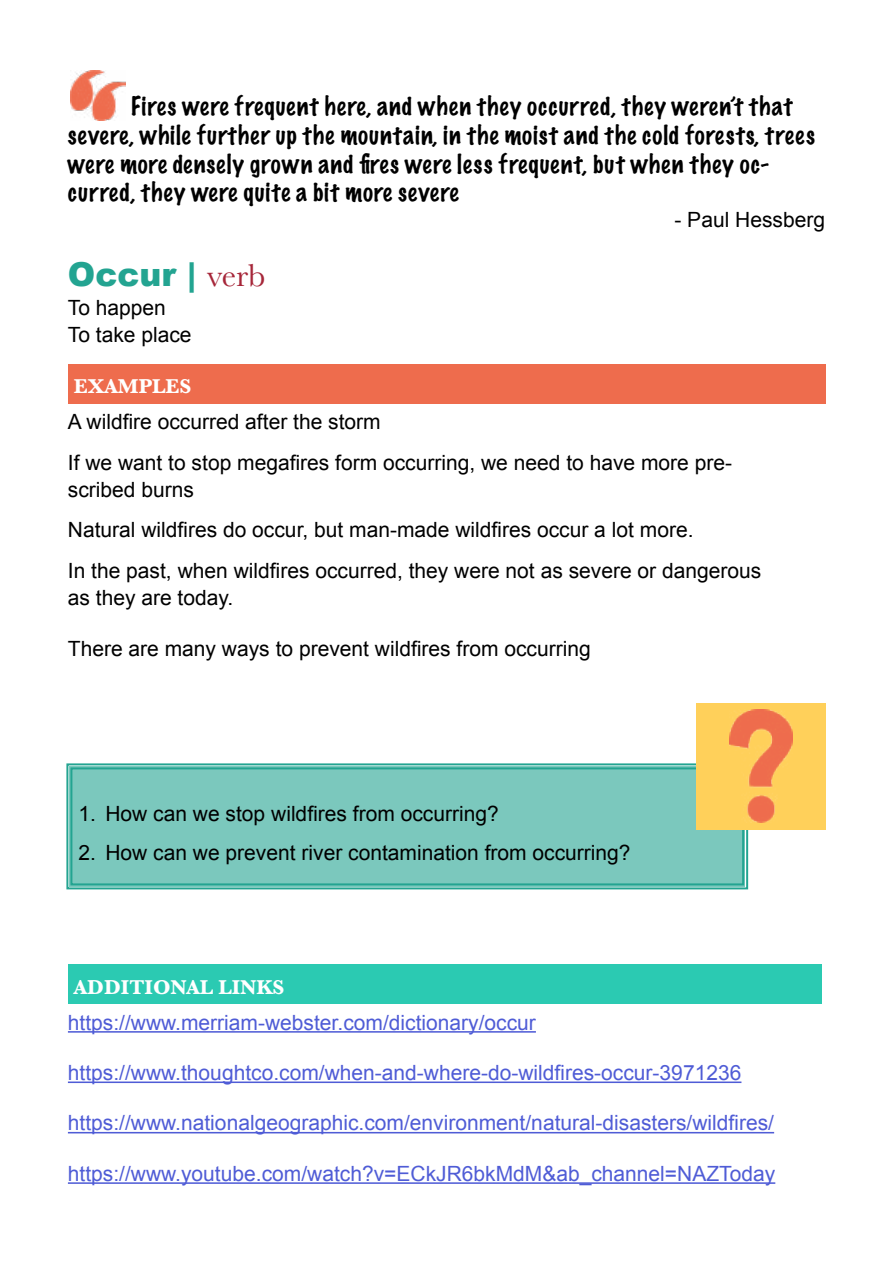
<style>
.page{position:relative;width:893px;height:1263px;background:#fff}
.page>*{position:absolute;margin:0;border:0;box-sizing:border-box;transform-origin:0 0}
.t1{font:900 33px "Arial";color:#23a491}
.t2{font:100 24px/28.8px "Marker Felt";letter-spacing:.045em;color:#000}
.t3{font:21px/40.5px "Arial";color:#000}
.t4{font:21px "Arial";color:#4f5cd6}
.t5{font:700 20.85px "Baskerville";color:#fff}
.s1{font-family:"Baskerville";font-weight:400;color:#a62639}
</style>
<div class="page">
<div style="left:68px;top:364px;width:757px;height:39px;background:#ee6c4d"></div>
<div style="left:66px;top:763px;width:683px;height:127px;background:#7bc8bd"></div>
<div style="left:70px;top:767px;width:674px;height:118px;border:2px solid #23a491"></div>
<div style="left:696px;top:703px;width:129px;height:126px;background:#ffd05a"></div>
<img style="left:729px;top:709px;width:63px;height:114px">
<div style="left:68px;top:965px;width:753px;height:39px;background:#2bcab2"></div>
<hr style="left:68px;top:1031px;width:468px;height:2px;background:#4f5cd6">
<hr style="left:68px;top:1081px;width:673px;height:2px;background:#4f5cd6">
<hr style="left:68px;top:1132px;width:706px;height:1px;background:#4f5cd6">
<hr style="left:68px;top:1182px;width:707px;height:2px;background:#4f5cd6">
<img style="left:70px;top:70px;width:55px;height:51px">
<p class="t2" style="left:68px;top:91px;width:748px;text-indent:63px">Fires were frequent here, and when they occurred, they weren’t that severe, while further up the mountain, in the moist and the cold forests, trees were more densely grown and fires were less frequent, but when they oc&shy;curred, they were quite a bit more severe</p>
<p class="t3" style="left:674px;top:199px;width:152px">- Paul Hessberg</p>
<h1 class="t1" style="left:68px;top:250px;width:199px">Occur | <span class="s1">verb</span></h1>
<p class="t3" style="left:68px;top:294px;width:125px;line-height:27px">To happen<br>To take place</p>
<p class="t5" style="left:74px;top:372px;width:119px">EXAMPLES</p>
<p class="t3" style="left:68px;top:402px;width:666px">A wildfire occurred after the storm<br>If we want to stop megafires form occurring, we need to have more pre-</p>
<p class="t3" style="left:68px;top:469px;width:695px">scribed burns<br>Natural wildfires do occur, but man-made wildfires occur a lot more.<br>In the past, when wildfires occurred, they were not as severe or dangerous</p>
<p class="t3" style="left:68px;top:577px;width:167px">as they are today.</p>
<p class="t3" style="left:68px;top:628px;width:524px">There are many ways to prevent wildfires from occurring</p>
<p class="t3" style="left:78px;top:793px;width:422px">1. How can we stop wildfires from occurring?</p>
<p class="t3" style="left:78px;top:832px;width:554px">2. How can we prevent river contamination from occurring?</p>
<p class="t5" style="left:74px;top:972px;width:212px">ADDITIONAL LINKS</p>
<p class="t4" style="left:68px;top:1008px;width:469px">https://www.merriam-webster.com/dictionary/occur</p>
<p class="t4" style="left:68px;top:1059px;width:675px">https://www.thoughtco.com/when-and-where-do-wildfires-occur-3971236</p>
<p class="t4" style="left:68px;top:1109px;width:708px">https://www.nationalgeographic.com/environment/natural-disasters/wildfires/</p>
<p class="t4" style="left:68px;top:1160px;width:709px">https://www.youtube.com/watch?v=ECkJR6bkMdM&amp;ab_channel=NAZToday</p>
</div>
